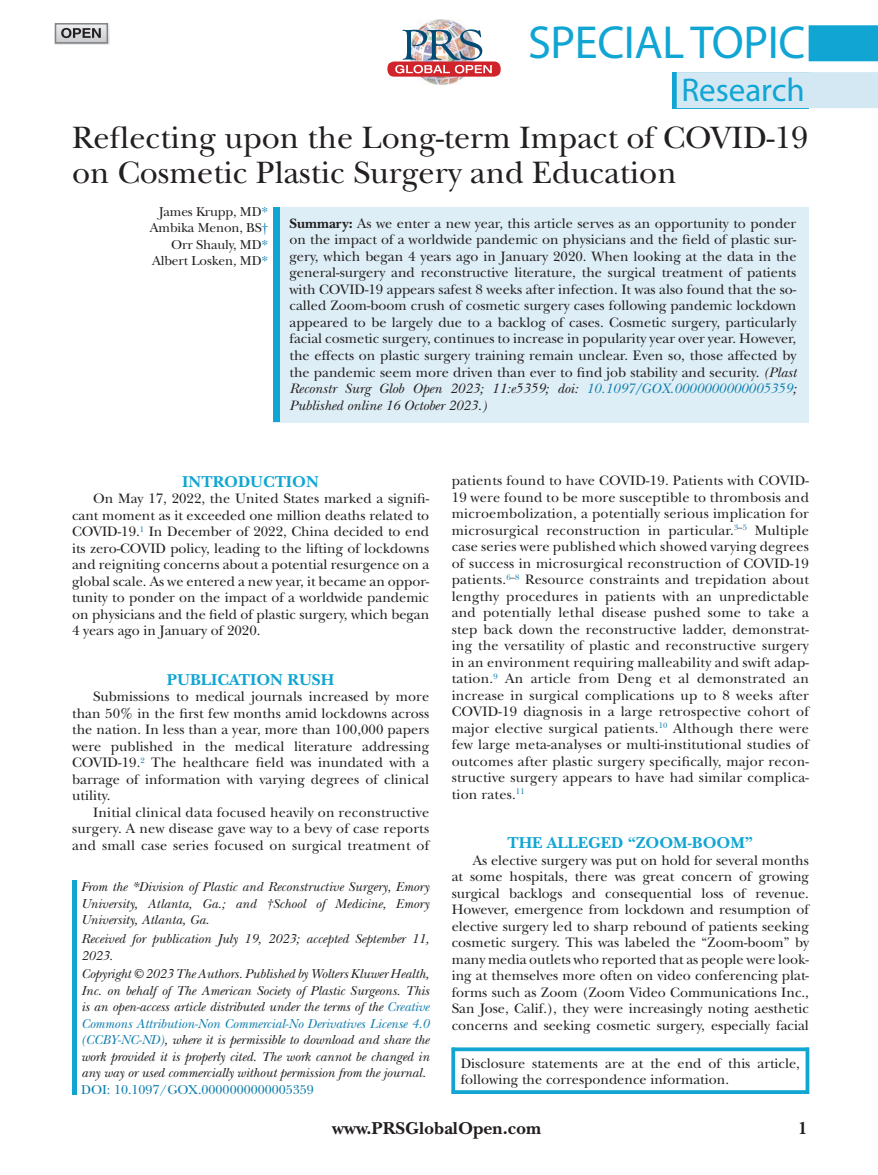
<style>
.page{position:relative;width:878px;height:1175px;background:#fff}
.page>*{position:absolute;margin:0;border:0;box-sizing:border-box;transform-origin:0 0}
.t1{font:46.5px "Myriad Pro";letter-spacing:-.01em;color:#10a5d3}
.t2{font:33px "Myriad Pro";color:#10a5d3}
.t3{font:32.25px/34.5px "New Baskerville Std";color:#231f20}
.t4{font:700 18px "New Baskerville Std";color:#231f20}
.t5{font:700 16.5px "New Baskerville Std";color:#10a5d3}
.t6{font:14.25px/16.5px "New Baskerville Std";color:#231f20;text-align:justify}
.t7{font:italic 13.5px/16.5px "New Baskerville Std";color:#231f20;text-align:justify}
.t8{font:13.5px/16.5px "New Baskerville Std";letter-spacing:-.01em;color:#231f20;text-align:right}
.t9{font:13.5px "New Baskerville Std";color:#0f7eac}
.s1{color:#0f7eac}
.s2{font-weight:700}
.s3{font-style:italic}
.s4{font-style:italic;color:#0f7eac}
</style>
<div class="page">
<div style="left:672px;top:72px;width:137px;height:36px;background:#10a5d3"></div>
<div style="left:676px;top:72px;width:202px;height:36px;background:#d4e8f4"></div>
<div style="left:808px;top:25px;width:70px;height:36px;background:#10a5d3"></div>
<img style="left:418px;top:20px;width:48px;height:64px">
<div style="left:387px;top:61px;width:113px;height:16px;background:#d1232a;border-radius:7px"></div>
<img style="left:395px;top:29px;width:97px;height:44px">
<div style="left:274px;top:126px;width:534px;height:296px;background:#deeef6"></div>
<div style="left:274px;top:205px;width:6px;height:217px;background:#10a5d3"></div>
<hr style="left:72px;top:880px;width:4px;height:50px;background:#10a5d3">
<hr style="left:72px;top:930px;width:4px;height:35px;background:#10a5d3">
<hr style="left:72px;top:965px;width:4px;height:118px;background:#10a5d3">
<hr style="left:72px;top:1081px;width:4px;height:13px;background:#10a5d3">
<div style="left:272px;top:126px;width:536px;height:80px;background:#fff"></div>
<img style="left:54px;top:23px;width:55px;height:22px">
<div style="left:55px;top:23px;width:53px;height:21px;border:2px solid #808285"></div>
<svg style="left:61px;top:28px;width:40px;height:10px"></svg>
<svg style="left:451px;top:1047px;width:4px;height:47px"></svg>
<svg style="left:805px;top:1047px;width:4px;height:47px"></svg>
<svg style="left:452px;top:1047px;width:356px;height:4px"></svg>
<svg style="left:452px;top:1090px;width:356px;height:4px"></svg>
<h1 class="t1" style="left:528px;top:14px;width:279px">Special Topic</h1>
<h2 class="t2" style="left:681px;top:69px;width:125px">Research</h2>
<h3 class="t3" style="left:72px;top:121px;width:737px">Reflecting upon the Long-term Impact of COVID-19 on Cosmetic Plastic Surgery and Education</h3>
<p class="t8" style="left:150px;top:203px;width:120px">James Krupp, MD<span class="s1">*<br></span>Ambika Menon, BS<span class="s1">†<br></span>Orr Shauly, MD<span class="s1">*<br></span>Albert Losken, MD<span class="s1">*</span></p>
<p class="t6" style="left:289px;top:215px;width:508px"><span class="s2">Summary:</span> As we enter a new year, this article serves as an opportunity to ponder on the impact of a worldwide pandemic on physicians and the field of plastic sur&shy;gery, which began 4 years ago in January 2020. When looking at the data in the general-surgery and reconstructive literature, the surgical treatment of patients with COVID-19 appears safest 8 weeks after infection. It was also found that the so&shy;called Zoom-boom crush of cosmetic surgery cases following pandemic lockdown appeared to be largely due to a backlog of cases. Cosmetic surgery, particularly facial cosmetic surgery, continues to increase in popularity year over year. However, the effects on plastic surgery training remain unclear. Even so, those affected by the pandemic seem more driven than ever to find job stability and security. <span class="s3">(Plast Reconstr Surg Glob Open 2023; 11:e5359; doi:</span> <span class="s4">10.1097/GOX.0000000000005359</span><span class="s3">; Published online 16 October 2023.)</span></p>
<p class="t5" style="left:182px;top:472px;width:138px">INTRODUCTION</p>
<p class="t6" style="left:72px;top:490px;width:359px;text-indent:21px">On May 17, 2022, the United States marked a signifi&shy;cant moment as it exceeded one million deaths related to COVID-19.<sup>1</sup> In December of 2022, China decided to end its zero-COVID policy, leading to the lifting of lockdowns and reigniting concerns about a potential resurgence on a global scale. As we entered a new year, it became an oppor&shy;tunity to ponder on the impact of a worldwide pandemic on physicians and the field of plastic surgery, which began 4 years ago in January of 2020.</p>
<p class="t5" style="left:167px;top:670px;width:169px">PUBLICATION RUSH</p>
<p class="t6" style="left:72px;top:688px;width:359px;text-indent:21px">Submissions to medical journals increased by more than 50% in the first few months amid lockdowns across the nation. In less than a year, more than 100,000 papers were published in the medical literature addressing COVID-19.<sup>2</sup> The healthcare field was inundated with a barrage of information with varying degrees of clinical utility.</p>
<p class="t6" style="left:72px;top:804px;width:359px;text-indent:21px">Initial clinical data focused heavily on reconstructive surgery. A new disease gave way to a bevy of case reports and small case series focused on surgical treatment of</p>
<p class="t7" style="left:81px;top:878px;width:350px">From the *Division of Plastic and Reconstructive Surgery, Emory University, Atlanta, Ga.; and †School of Medicine, Emory University, Atlanta, Ga.</p>
<p class="t7" style="left:81px;top:930px;width:349px">Received for publication July 19, 2023; accepted September 11,<br>2023.</p>
<p class="t7" style="left:81px;top:965px;width:350px">Copyright © 2023 The Authors. Published by Wolters Kluwer Health, Inc. on behalf of The American Society of Plastic Surgeons. This is an open-access article distributed under the terms of the <span class="s1">Creative Commons Attribution-Non Commercial-No Derivatives License 4.0 (CCBY-NC-ND)</span>, where it is permissible to download and share the work provided it is properly cited. The work cannot be changed in any way or used commercially without permission from the journal.</p>
<p class="t9" style="left:81px;top:1081px;width:234px">DOI: 10.1097/GOX.0000000000005359</p>
<p class="t6" style="left:451px;top:472px;width:359px">patients found to have COVID-19. Patients with COVID-19 were found to be more susceptible to thrombosis and microembolization, a potentially serious implication for microsurgical reconstruction in particular.<sup>3</sup><sup>–</sup><sup>5</sup> Multiple case series were published which showed varying degrees of success in microsurgical reconstruction of COVID-19 patients.<sup>6</sup><sup>–</sup><sup>8</sup> Resource constraints and trepidation about lengthy procedures in patients with an unpredictable and potentially lethal disease pushed some to take a step back down the reconstructive ladder, demonstrat&shy;ing the versatility of plastic and reconstructive surgery in an environment requiring malleability and swift adap&shy;tation.<sup>9</sup> An article from Deng et al demonstrated an increase in surgical complications up to 8 weeks after COVID-19 diagnosis in a large retrospective cohort of major elective surgical patients.<sup>10</sup> Although there were few large meta-analyses or multi-institutional studies of outcomes after plastic surgery specifically, major recon&shy;structive surgery appears to have had similar complica&shy;tion rates.<sup>11</sup></p>
<p class="t5" style="left:507px;top:833px;width:247px">THE ALLEGED “ZOOM-BOOM”</p>
<p class="t6" style="left:451px;top:852px;width:359px;text-indent:21px">As elective surgery was put on hold for several months at some hospitals, there was great concern of growing surgical backlogs and consequential loss of revenue.<br>However, emergence from lockdown and resumption of elective surgery led to sharp rebound of patients seeking cosmetic surgery. This was labeled the “Zoom-boom” by many media outlets who reported that as people were look&shy;ing at themselves more often on video conferencing plat&shy;forms such as Zoom (Zoom Video Communications Inc., San Jose, Calif.), they were increasingly noting aesthetic concerns and seeking cosmetic surgery, especially facial</p>
<p class="t6" style="left:460px;top:1054px;width:341px">Disclosure statements are at the end of this article, following the correspondence information.</p>
<p class="t4" style="left:332px;top:1118px;width:210px">www.PRSGlobalOpen.com</p>
<p class="t4" style="left:798px;top:1118px;width:11px">1</p>
</div>
